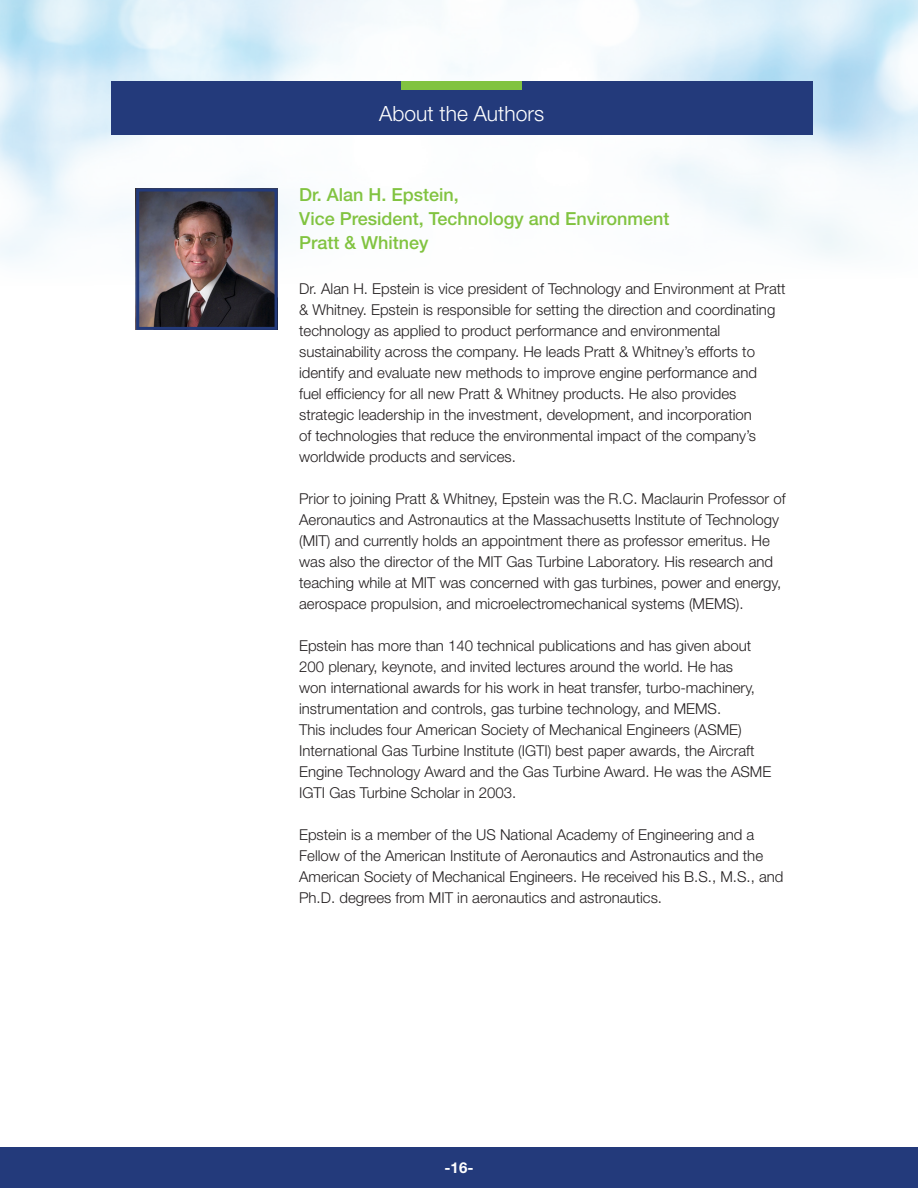
<style>
.page{position:relative;width:918px;height:1188px;background:#fff}
.page>*{position:absolute;margin:0;border:0;box-sizing:border-box;transform-origin:0 0}
.t1{font:300 21px "Helvetica Neue LT Std";color:#fff}
.t2{font:500 18px/24px "Helvetica Neue LT Std";color:#81c340}
.t3{font:300 15px/21px "Helvetica Neue LT Std";color:#231f20}
.t4{font:700 15px "Helvetica Neue LT Std";color:#fff}
</style>
<div class="page">
<img style="left:0;top:0;width:918px;height:302px">
<div style="left:0;top:1148px;width:918px;height:40px;background:#233a7b"></div>
<img style="left:140px;top:193px;width:134px;height:133px">
<div style="left:136px;top:189px;width:142px;height:141px;border:3px solid #233a7b"></div>
<div style="left:111px;top:81px;width:702px;height:54px;background:#233a7b"></div>
<div style="left:401px;top:81px;width:121px;height:8px;background:#81c340"></div>
<p class="t1" style="left:379px;top:101px;width:166px">About the Authors</p>
<p class="t2" style="left:299px;top:183px;width:372px">Dr. Alan H. Epstein,<br>Vice President, Technology and Environment</p>
<p class="t2" style="left:299px;top:231px;width:131px">Pratt &amp; Whitney</p>
<p class="t3" style="left:299px;top:278px;width:488px">Dr. Alan H. Epstein is vice president of Technology and Environment at Pratt &amp; Whitney. Epstein is responsible for setting the direction and coordinating technology as applied to product performance and environmental sustainability across the company. He leads Pratt &amp; Whitney’s efforts to identify and evaluate new methods to improve engine performance and<br>fuel efficiency for all new Pratt &amp; Whitney products. He also provides strategic leadership in the investment, development, and incorporation<br>of technologies that reduce the environmental impact of the company’s worldwide products and services.</p>
<p class="t3" style="left:299px;top:488px;width:488px">Prior to joining Pratt &amp; Whitney, Epstein was the R.C. Maclaurin Professor of Aeronautics and Astronautics at the Massachusetts Institute of Technology (MIT) and currently holds an appointment there as professor emeritus. He was also the director of the MIT Gas Turbine Laboratory. His research and teaching while at MIT was concerned with gas turbines, power and energy, aerospace propulsion, and microelectromechanical systems (MEMS).</p>
<p class="t3" style="left:299px;top:635px;width:474px">Epstein has more than 140 technical publications and has given about 200 plenary, keynote, and invited lectures around the world. He has<br>won international awards for his work in heat transfer, turbo-machinery, instrumentation and controls, gas turbine technology, and MEMS.<br>This includes four American Society of Mechanical Engineers (ASME)<br>International Gas Turbine Institute (IGTI) best paper awards, the Aircraft Engine Technology Award and the Gas Turbine Award. He was the ASME IGTI Gas Turbine Scholar in 2003.</p>
<p class="t3" style="left:299px;top:824px;width:486px">Epstein is a member of the US National Academy of Engineering and a Fellow of the American Institute of Aeronautics and Astronautics and the American Society of Mechanical Engineers. He received his B.S., M.S., and Ph.D. degrees from MIT in aeronautics and astronautics.</p>
<p class="t4" style="left:445px;top:1158px;width:30px">-16-</p>
</div>
